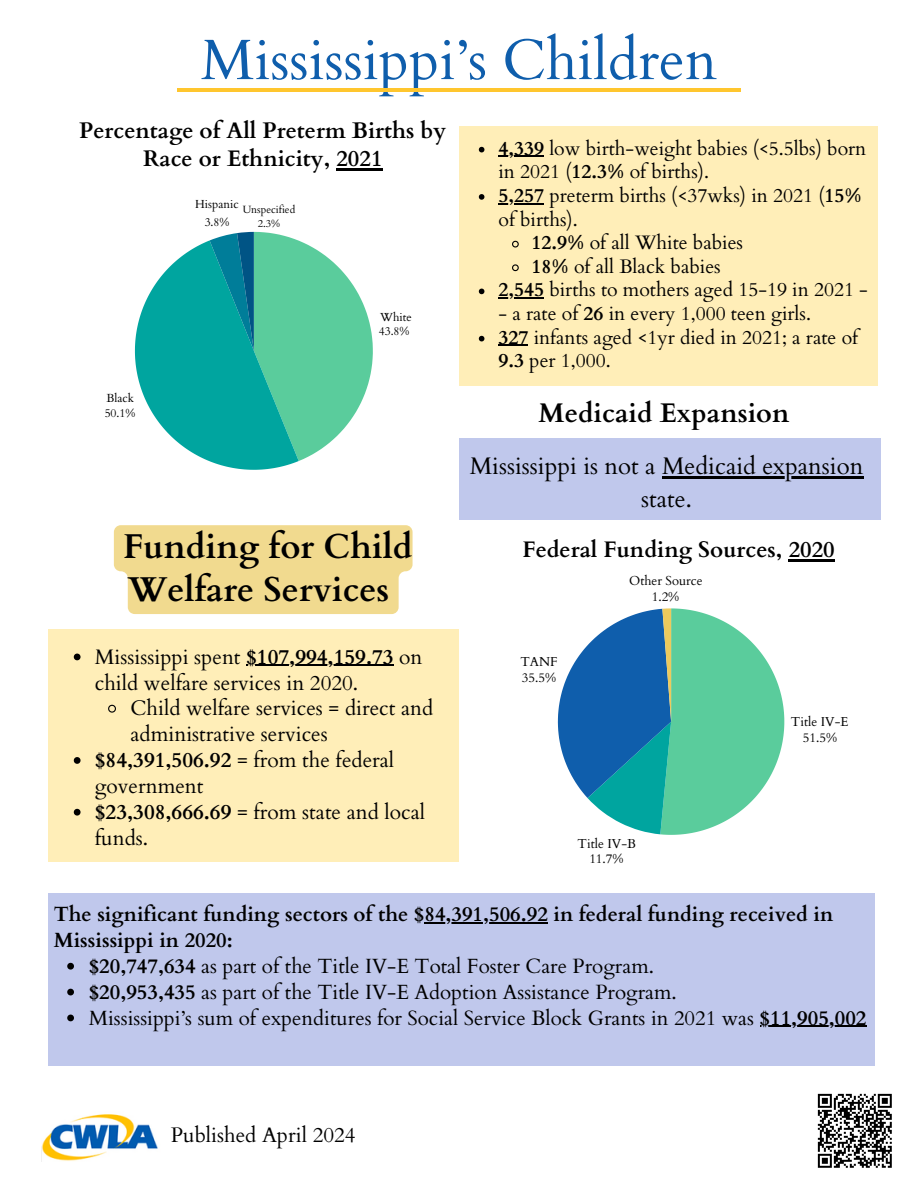
<style>
.page{position:relative;width:918px;height:1188px;background:#fff}
.page>*{position:absolute;margin:0;border:0;box-sizing:border-box;transform-origin:0 0}
.t1{font:57px "Cardo";color:#0f5eac}
.t2{font:700 34.5px/42.8px "Cardo";color:#000}
.t3{font:700 27px "Cardo";color:#000}
.t4{font:24px/32.7px "Cardo";color:#000;text-align:center}
.t5{font:700 22.5px/28.2px "Cardo";color:#000;text-align:center}
.t6{font:21px/25.8px "Cardo";color:#000}
.t7{font:20.55px "Cardo";color:#000}
.t8{font:700 20.55px "Cardo";color:#000}
.t9{font:19.5px/23.7px "Cardo";color:#000}
.t10{font:12.9px/15.9px "Cardo";color:#000;text-align:center}
.t11{font:11.7px/14.4px "Cardo";color:#000}
.t12{font:10.5px/14px "Cardo";color:#000;text-align:center}
.s1{font-weight:700}
</style>
<div class="page">
<img style="left:41px;top:1114px;width:117px;height:48px">
<hr style="left:177px;top:88px;width:564px;height:3px;background:#ffc62e">
<div style="left:114px;top:525px;width:299px;height:89px;background:#f1da8f"></div>
<div style="left:48px;top:629px;width:411px;height:232px;background:#ffeeb8"></div>
<svg style="left:74px;top:654px;width:7px;height:6px"></svg>
<hr style="left:246px;top:665px;width:148px;height:1px;background:#000">
<svg style="left:108px;top:704px;width:8px;height:9px"></svg>
<svg style="left:74px;top:757px;width:7px;height:7px"></svg>
<svg style="left:74px;top:809px;width:7px;height:7px"></svg>
<svg style="left:558px;top:608px;width:226px;height:227px"></svg>
<hr style="left:789px;top:559px;width:46px;height:2px;background:#000">
<div style="left:48px;top:894px;width:827px;height:172px;background:#c0c8ec"></div>
<hr style="left:424px;top:922px;width:124px;height:1px;background:#000">
<svg style="left:67px;top:963px;width:7px;height:7px"></svg>
<svg style="left:67px;top:989px;width:7px;height:6px"></svg>
<svg style="left:67px;top:1015px;width:7px;height:6px"></svg>
<hr style="left:760px;top:1026px;width:107px;height:1px;background:#000">
<div style="left:459px;top:438px;width:421px;height:81px;background:#c0c8ec"></div>
<hr style="left:662px;top:476px;width:201px;height:3px;background:#000">
<svg style="left:135px;top:232px;width:238px;height:238px"></svg>
<hr style="left:336px;top:169px;width:47px;height:2px;background:#000">
<div style="left:459px;top:126px;width:418px;height:260px;background:#ffeeb8"></div>
<svg style="left:479px;top:147px;width:5px;height:5px"></svg>
<hr style="left:498px;top:156px;width:46px;height:1px;background:#000">
<svg style="left:479px;top:194px;width:5px;height:6px"></svg>
<hr style="left:498px;top:203px;width:46px;height:1px;background:#000">
<svg style="left:512px;top:240px;width:7px;height:8px"></svg>
<svg style="left:512px;top:264px;width:7px;height:8px"></svg>
<svg style="left:479px;top:289px;width:5px;height:5px"></svg>
<hr style="left:498px;top:298px;width:46px;height:1px;background:#000">
<svg style="left:479px;top:336px;width:5px;height:5px"></svg>
<hr style="left:498px;top:345px;width:30px;height:1px;background:#000">
<svg style="left:817px;top:1093px;width:75px;height:75px"></svg>
<h1 class="t1" style="left:201px;top:23px;width:518px">Mississippi’s Children</h1>
<p class="t5" style="left:79px;top:117px;width:369px">Percentage of All Preterm Births by<br>Race or Ethnicity, 2021</p>
<p class="t12" style="left:243px;top:203px;width:54px">Unspecified<br>2.3%</p>
<p class="t11" style="left:195px;top:195px;width:45px;line-height:17.9px;text-align:center">Hispanic<br>3.8%</p>
<p class="t11" style="left:105px;top:391px;width:32px">Black<br>50.1%</p>
<p class="t11" style="left:379px;top:310px;width:35px">White<br>43.8%</p>
<h2 class="t2" style="left:123px;top:526px;width:291px">Funding for Child<br>Welfare Services</h2>
<p class="t6" style="left:95px;top:644px;width:329px">Mississippi spent <span class="s1">$107,994,159.73</span> on child welfare services in 2020.</p>
<p class="t6" style="left:131px;top:696px;width:304px">Child welfare services = direct and</p>
<p class="t6" style="left:131px;top:722px;width:199px">administrative services</p>
<p class="t6" style="left:95px;top:748px;width:301px"><span class="s1">$84,391,506.92</span> = from the federal</p>
<p class="t6" style="left:95px;top:774px;width:110px">government</p>
<p class="t6" style="left:95px;top:799px;width:332px"><span class="s1">$23,308,666.69</span> = from state and local</p>
<p class="t6" style="left:95px;top:825px;width:55px">funds.</p>
<p class="t9" style="left:498px;top:137px;width:369px"><span class="s1">4,339</span> low birth-weight babies (&lt;5.5lbs) born</p>
<p class="t9" style="left:498px;top:160px;width:212px">in 2021 (<span class="s1">12.3%</span> of births).</p>
<p class="t9" style="left:498px;top:184px;width:365px"><span class="s1">5,257</span> preterm births (&lt;37wks) in 2021 (<span class="s1">15%</span></p>
<p class="t9" style="left:498px;top:208px;width:81px">of births).</p>
<p class="t9" style="left:532px;top:231px;width:213px"><span class="s1">12.9%</span> of all White babies</p>
<p class="t9" style="left:532px;top:255px;width:191px"><span class="s1">18%</span> of all Black babies</p>
<p class="t9" style="left:498px;top:278px;width:371px"><span class="s1">2,545</span> births to mothers aged 15-19 in 2021 -</p>
<p class="t9" style="left:498px;top:302px;width:361px">- a rate of <span class="s1">26</span> in every 1,000 teen girls.<br><span class="s1">327</span> infants aged &lt;1yr died in 2021; a rate of<br><span class="s1">9.3</span> per 1,000.</p>
<h3 class="t3" style="left:539px;top:395px;width:252px">Medicaid Expansion</h3>
<p class="t4" style="left:470px;top:450px;width:395px">Mississippi is not a Medicaid expansion state.</p>
<p class="t5" style="left:522px;top:536px;width:314px">Federal Funding Sources, 2020</p>
<p class="t10" style="left:520px;top:654px;width:39px;text-align:left">TANF<br>35.5%</p>
<p class="t10" style="left:629px;top:573px;width:75px">Other Source<br>1.2%</p>
<p class="t10" style="left:578px;top:836px;width:60px">Title IV-B<br>11.7%</p>
<p class="t10" style="left:791px;top:714px;width:59px">Title IV-E<br>51.5%</p>
<p class="t8" style="left:54px;top:901px;width:781px">The significant funding sectors of the $84,391,506.92 in federal funding received in</p>
<p class="t8" style="left:54px;top:927px;width:181px">Mississippi in 2020:</p>
<p class="t7" style="left:89px;top:953px;width:567px"><span class="s1">$20,747,634</span> as part of the Title IV-E Total Foster Care Program.</p>
<p class="t7" style="left:89px;top:978px;width:589px"><span class="s1">$20,953,435</span> as part of the Title IV-E Adoption Assistance Program.</p>
<p class="t7" style="left:89px;top:1004px;width:779px">Mississippi’s sum of expenditures for Social Service Block Grants in 2021 was <span class="s1">$11,905,002</span></p>
<p class="t6" style="left:171px;top:1123px;width:186px">Published April 2024</p>
</div>
